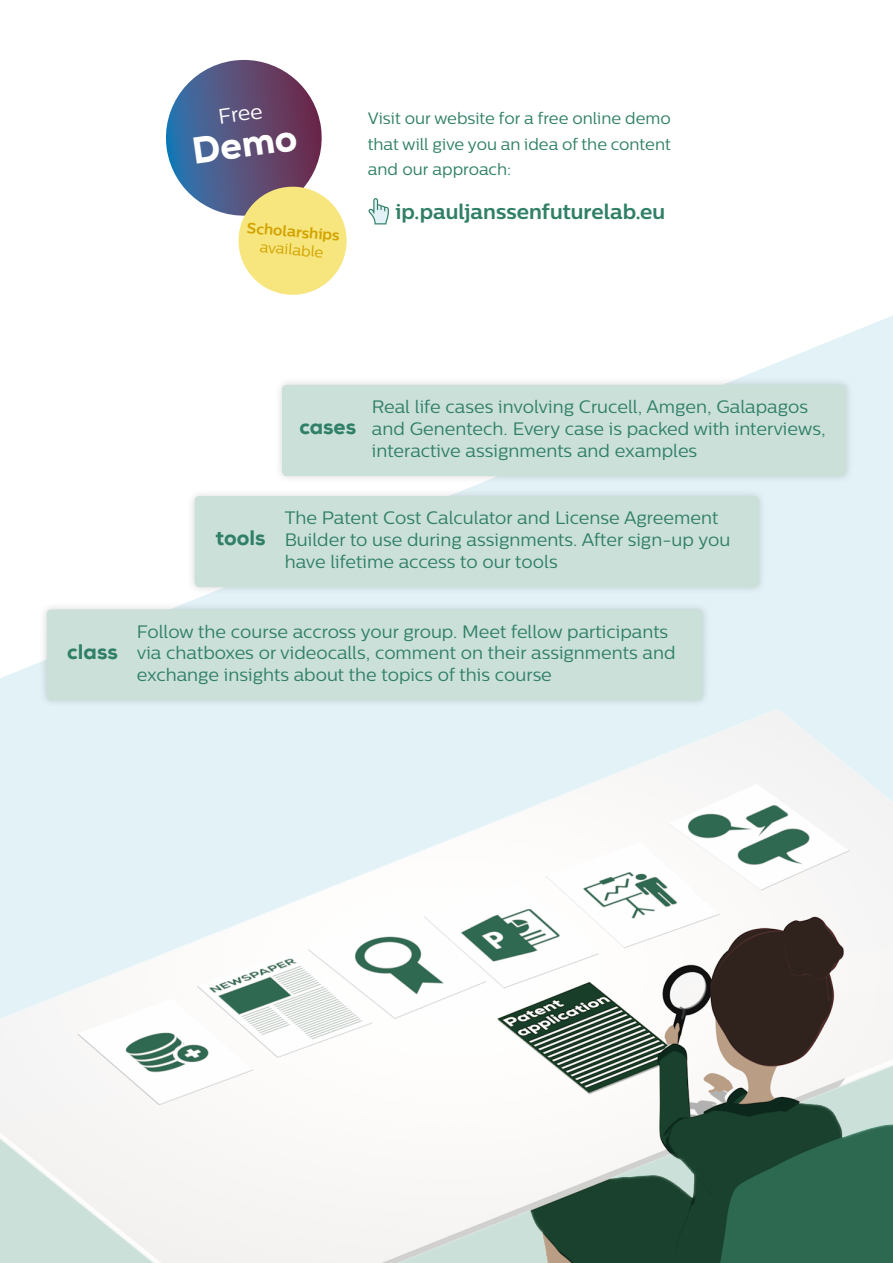
<style>
.page{position:relative;width:893px;height:1263px;background:#fff}
.page>*{position:absolute;margin:0;border:0;box-sizing:border-box;transform-origin:0 0}
.t1{font:800 37.5px "Nexa";color:#fff}
.t2{font:700 21px "Centrale Sans";color:#308067}
.t3{font:800 21px "Nexa";color:#308067}
.t4{font:21px "Centrale Sans";color:#fff}
.t5{font:18px/21.6px "Centrale Sans";color:#308067}
.t6{font:16.5px/25.5px "Centrale Sans";color:#308067;text-align:justify}
.t7{font:700 15px "Centrale Sans";color:#d3a300}
.t8{font:15px "Centrale Sans";color:#d3a300}
</style>
<div class="page">
<img style="left:0;top:695px;width:893px;height:568px">
<svg style="left:2px;top:59px;width:891px;height:619px"></svg>
<div style="left:273px;top:377px;width:581px;height:107px;background:#000;opacity:.15"></div>
<div style="left:282px;top:385px;width:564px;height:91px;background:#cce0da;border-radius:4px"></div>
<div style="left:186px;top:488px;width:581px;height:107px;background:#000;opacity:.15"></div>
<div style="left:195px;top:496px;width:564px;height:91px;background:#cce0da;border-radius:4px"></div>
<div style="left:38px;top:601px;width:673px;height:108px;background:#000;opacity:.15"></div>
<div style="left:47px;top:609px;width:656px;height:48px;background:#cce0da;border-radius:4px"></div>
<div style="left:47px;top:652px;width:656px;height:48px;background:#cce0da;border-radius:4px"></div>
<svg style="left:161px;top:60px;width:188px;height:237px"></svg>
<svg style="left:368px;top:198px;width:21px;height:26px"></svg>
<p class="t4" style="left:217px;top:105px;width:46px;rotate:-8deg">Free</p>
<h1 class="t1" style="left:189px;top:128px;width:107px;rotate:-8deg">Demo</h1>
<p class="t7" style="left:248px;top:218px;width:94px;rotate:5deg">Scholarships</p>
<p class="t8" style="left:261px;top:238px;width:65px;rotate:5deg">available</p>
<p class="t6" style="left:368px;top:105px;width:305px">Visit our website for a free online demo that will give you an idea of the content and our approach:</p>
<p class="t2" style="left:396px;top:198px;width:271px">ip.pauljanssenfuturelab.eu</p>
<p class="t3" style="left:299px;top:414px;width:58px">cases</p>
<p class="t5" style="left:372px;top:396px;width:455px">Real life cases involving Crucell, Amgen, Galapagos and Genentech. Every case is packed with interviews, interactive assignments and examples</p>
<p class="t3" style="left:215px;top:525px;width:52px">tools</p>
<p class="t5" style="left:285px;top:507px;width:447px">The Patent Cost Calculator and License Agreement<br>Builder to use during assignments. After sign-up you have lifetime access to our tools</p>
<p class="t3" style="left:67px;top:638px;width:52px">class</p>
<p class="t5" style="left:137px;top:620px;width:540px">Follow the course accross your group. Meet fellow participants via chatboxes or videocalls, comment on their assignments and exchange insights about the topics of this course</p>
</div>
